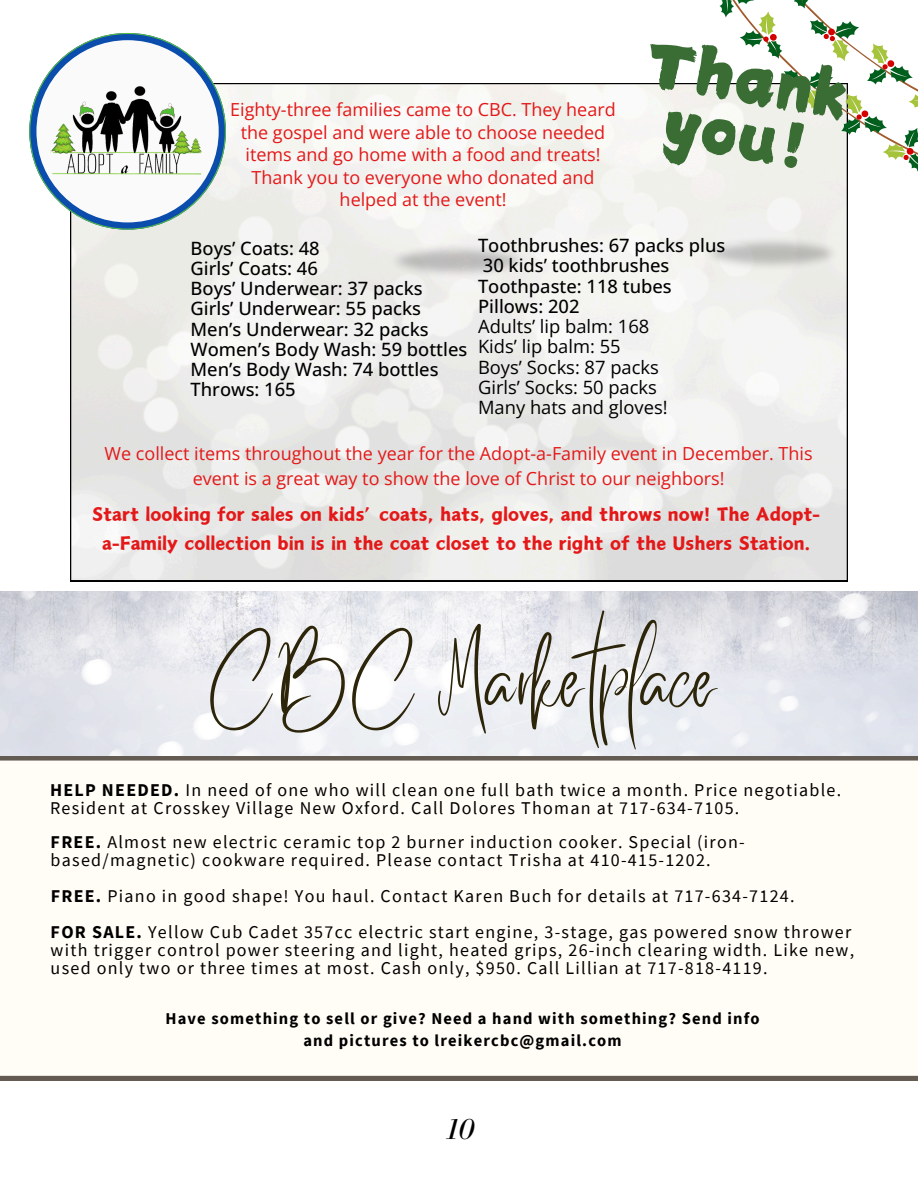
<style>
.page{position:relative;width:918px;height:1188px;background:#fff}
.page>*{position:absolute;margin:0;border:0;box-sizing:border-box;transform-origin:0 0}
.t1{font:70.35px/56.2px "Canva Gale Latin";color:#3a6d34;text-align:center}
.t2{font:67.5px "Better Saturday";color:#2d250a}
.t3{font:italic 30px "Bodoni FLF";color:#000}
.t4{font:21.15px/29.1px "Canva Mountains And Seas";color:#e41818;text-align:center}
.t5{font:18.3px/20.2px "Open Sans";color:#000}
.t6{font:500 18.3px/20.2px "Open Sans";color:#000}
.t7{font:18px/18px "Source Sans Pro";letter-spacing:.07em;color:#000}
.t8{font:18px/22.5px "Open Sans";color:#e41818;text-align:center}
.t9{font:700 16.5px/22.5px "Source Sans Pro";letter-spacing:.07em;color:#000;text-align:center}
.s1{font-weight:500}
.s2{font-weight:700}
</style>
<div class="page">
<svg style="left:70px;top:83px;width:778px;height:498px"></svg>
<svg style="left:29px;top:33px;width:197px;height:197px"></svg>
<div style="left:36px;top:40px;width:183px;height:182px;background:#fafafa;border-radius:50%"></div>
<img style="left:51px;top:81px;width:153px;height:94px">
<img style="left:388px;top:242px;width:137px;height:38px">
<img style="left:703px;top:235px;width:137px;height:38px">
<img style="left:0;top:592px;width:918px;height:164px">
<div style="left:0;top:756px;width:918px;height:324px;background:#fffdf5"></div>
<svg style="left:688px;top:83px;width:160px;height:132px;fill:#f0f0eb"></svg>
<svg style="left:714px;top:0;width:204px;height:176px"></svg>
<h4 class="t8" style="left:230px;top:98px;width:387px">Eighty-three families came to CBC. They heard the gospel and were able to choose needed items and go home with a food and treats!<br>Thank you to everyone who donated and helped at the event!</h4>
<p class="t1" style="left:652px;top:32px;width:205px;rotate:10deg">Thank you!</p>
<p class="t6" style="left:191px;top:238px;width:278px">Boys’ Coats: 48<br>Girls’ Coats: 46<br>Boys’ Underwear: 37 packs<br>Girls’ Underwear: 55 packs<br>Men’s Underwear: 32 packs<br>Women’s Body Wash: 59 bottles<br>Men’s Body Wash: 74 bottles<br>Throws: 165</p>
<p class="t5" style="left:478px;top:235px;width:249px"><span class="s1">Toothbrushes: 67 packs plus<br>30 kids’ toothbrushes<br>Toothpaste: 118 tubes<br>Pillows: 202<br></span>Adults’ lip balm: 168<br>Kids’ lip balm: 55<br>Boys’ Socks: 87 packs<br>Girls’ Socks: 50 packs<br>Many hats and gloves!</p>
<h1 class="t8" style="left:105px;top:441px;width:710px;line-height:24.8px">We collect items throughout the year for the Adopt-a-Family event in December. This event is a great way to show the love of Christ to our neighbors!</h1>
<h2 class="t4" style="left:92px;top:499px;width:729px">Start looking for sales on kids’ coats, hats, gloves, and throws now! The Adopt&shy;a-Family collection bin is in the coat closet to the right of the Ushers Station.</h2>
<h4 class="t2" style="left:208px;top:669px;width:510px">CBC Marketplace</h4>
<h3 class="t7" style="left:50px;top:780px;width:793px"><span class="s2">HELP NEEDED.</span> In need of one who will clean one full bath twice a month. Price negotiable.<br>Resident at Crosskey Village New Oxford. Call Dolores Thoman at 717-634-7105.</h3>
<h4 class="t7" style="left:51px;top:832px;width:696px"><span class="s2">FREE.</span> Almost new electric ceramic top 2 burner induction cooker. Special (iron&shy;based/magnetic) cookware required. Please contact Trisha at 410-415-1202.</h4>
<p class="t7" style="left:51px;top:887px;width:745px"><span class="s2">FREE.</span> Piano in good shape! You haul. Contact Karen Buch for details at 717-634-7124.</p>
<p class="t7" style="left:51px;top:923px;width:805px"><span class="s2">FOR SALE.</span> Yellow Cub Cadet 357cc electric start engine, 3-stage, gas powered snow thrower with trigger control power steering and light, heated grips, 26-inch clearing width. Like new, used only two or three times at most. Cash only, $950. Call Lillian at 717-818-4119.</p>
<p class="t9" style="left:165px;top:1007px;width:596px">Have something to sell or give? Need a hand with something? Send info and pictures to lreikercbc@gmail.com</p>
<p class="t3" style="left:444px;top:1113px;width:32px">10</p>
</div>
